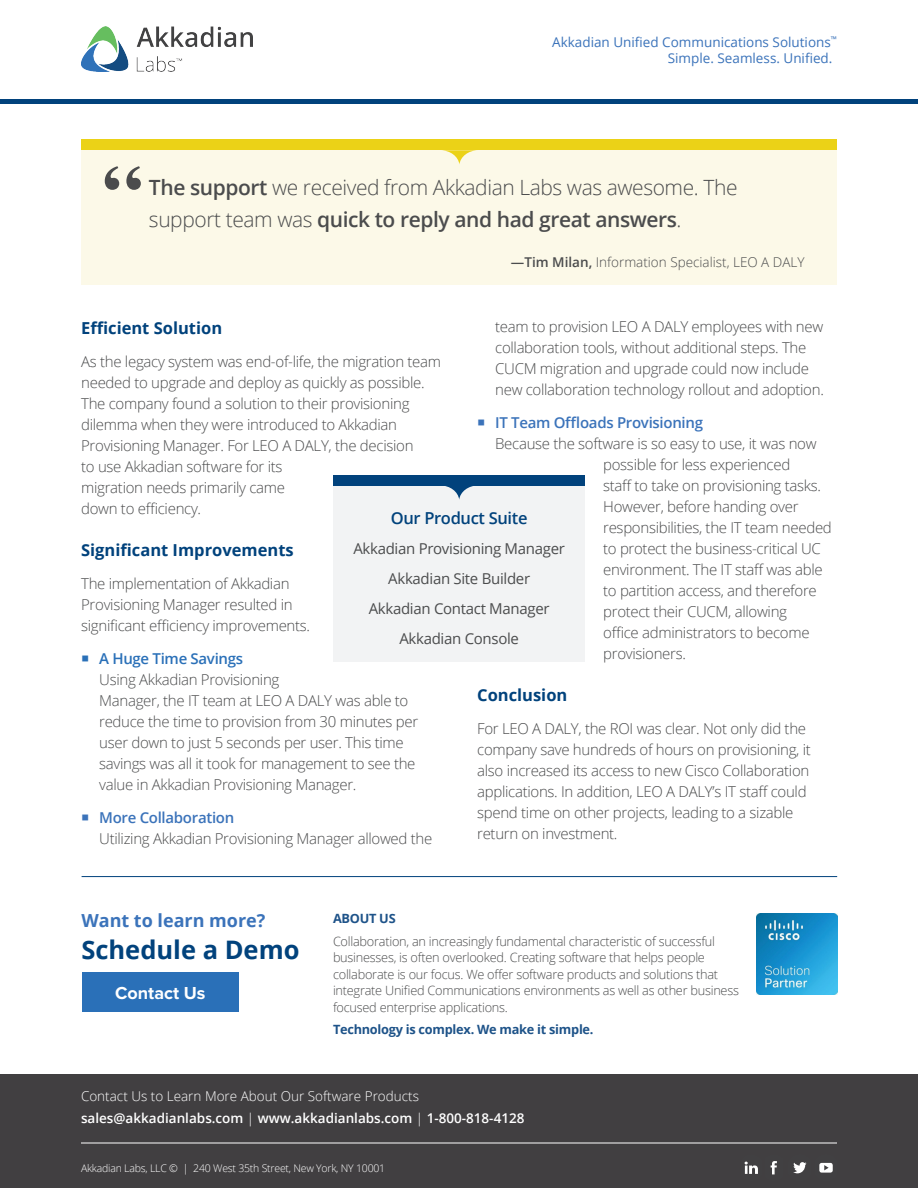
<style>
.page{position:relative;width:918px;height:1188px;background:#fff}
.page>*{position:absolute;margin:0;border:0;box-sizing:border-box;transform-origin:0 0}
.Body_Copy{font:600 94.5px "Bembo Std";color:#4b4c4d}
.t1{font:700 25.5px "Open Sans";color:#01427c}
.Body_Copy-2{font:300 21px/31.5px "Open Sans";letter-spacing:-.02em;color:#4b4c4d}
.t2{font:700 18px "Open Sans";color:#3b73ba}
.t3{font:700 18px "Proxima Nova";color:#fff}
.IM_CS_Trio_Sub_Head{font:700 16.5px "Open Sans";color:#01427c}
.t4{font:600 16.5px "Open Sans";letter-spacing:-.02em;color:#01427c}
.Body_Copy-3{font:300 15px/21px "Open Sans";letter-spacing:-.02em;color:#4b4c4d}
.Subtitles1{font:300 15px/21px "Open Sans";letter-spacing:-.02em;color:#4b4c4d}
.t5{font:15px "Open Sans";letter-spacing:-.02em;color:#4b4c4d}
.t6{font:600 15px "Open Sans";letter-spacing:-.02em;color:#3b73ba}
.t7{font:13.5px "Open Sans";color:#3b73ba}
.Contact_Footer{font:600 13.5px "Open Sans";color:#fff}
.Contact_Footer-2{font:300 13.5px "Open Sans";color:#fff}
.Body_Copy-4{font:300 13.5px "Open Sans";color:#4b4c4d}
.t8{font:300 12.75px/16.5px "Open Sans";letter-spacing:-.02em;color:#4b4c4d}
.t9{font:700 12.75px "Open Sans";letter-spacing:-.02em;color:#1e5389}
.t10{font:300 10.5px "Open Sans";letter-spacing:-.02em;color:#fff}
.s1{font-weight:600}
.s2{font-weight:600;color:#2a70b8}
.s3{font-weight:600;color:#3b73ba}
.s4{font-weight:300}
</style>
<div class="page">
<div style="left:0;top:1074px;width:918px;height:114px;background:#413f41"></div>
<hr style="left:81px;top:1143px;width:756px;height:1px;background:#fff">
<img style="left:81px;top:27px;width:172px;height:45px">
<div style="left:0;top:99px;width:918px;height:5px;background:#01427c"></div>
<svg style="left:744px;top:1161px;width:33px;height:14px"></svg>
<svg style="left:793px;top:1162px;width:14px;height:12px"></svg>
<svg style="left:819px;top:1162px;width:14px;height:11px"></svg>
<hr style="left:82px;top:876px;width:755px;height:1px;background:#01427c">
<div style="left:82px;top:973px;width:157px;height:39px;background:#2a70b8"></div>
<div style="left:81px;top:150px;width:756px;height:135px;background:#fcf9e8"></div>
<div style="left:81px;top:140px;width:756px;height:10px;background:#ebd217"></div>
<svg style="left:442px;top:150px;width:35px;height:14px"></svg>
<div style="left:333px;top:475px;width:252px;height:187px;background:#f2f3f4"></div>
<div style="left:333px;top:475px;width:252px;height:11px;background:#01427c"></div>
<svg style="left:445px;top:486px;width:28px;height:14px"></svg>
<img style="left:756px;top:914px;width:81px;height:80px">
<p class="t7" style="left:552px;top:32px;width:286px">Akkadian Unified Communications Solutions<sup>™</sup></p>
<p class="t7" style="left:668px;top:49px;width:166px">Simple. Seamless. Unified.</p>
<p class="Body_Copy" style="left:98px;top:148px;width:51px">“</p>
<p class="Body_Copy-2" style="left:149px;top:171px;width:590px"><span class="s1">The support</span> we received from Akkadian Labs was awesome. The support team was <span class="s1">quick to reply and had great answers</span>.</p>
<p class="Body_Copy-4" style="left:511px;top:253px;width:295px"><span class="s1">—Tim Milan,</span> Information Specialist, LEO A DALY</p>
<p class="IM_CS_Trio_Sub_Head" style="left:81px;top:316px;width:143px">Efficient Solution</p>
<p class="Body_Copy-3" style="left:81px;top:350px;width:361px">As the legacy system was end-of-life, the migration team needed to upgrade and deploy as quickly as possible.<br>The company found a solution to their provisioning dilemma when they were introduced to Akkadian Provisioning Manager. For LEO A DALY, the decision<br>to use Akkadian software for its<br>migration needs primarily came<br>down to efficiency.</p>
<p class="IM_CS_Trio_Sub_Head" style="left:81px;top:538px;width:214px">Significant Improvements</p>
<p class="Subtitles1" style="left:81px;top:572px;width:230px">The implementation of Akkadian<br>Provisioning Manager resulted in significant efficiency improvements.</p>
<p class="Body_Copy-3" style="left:99px;top:647px;width:321px"><span class="s2">A Huge Time Savings<br></span>Using Akkadian Provisioning<br>Manager, the IT team at LEO A DALY was able to reduce the time to provision from 30 minutes per user down to just 5 seconds per user. This time savings was all it took for management to see the value in Akkadian Provisioning Manager.</p>
<p class="Body_Copy-3" style="left:99px;top:806px;width:335px"><span class="s3">More Collaboration<br></span>Utilizing Akkadian Provisioning Manager allowed the</p>
<p class="Body_Copy-3" style="left:495px;top:316px;width:330px">team to provision LEO A DALY employees with new collaboration tools, without additional steps. The CUCM migration and upgrade could now include new collaboration technology rollout and adoption.</p>
<p class="t6" style="left:495px;top:413px;width:209px">IT Team Offloads Provisioning</p>
<p class="Body_Copy-3" style="left:495px;top:433px;width:323px">Because the software is so easy to use, it was now</p>
<p class="Body_Copy-3" style="left:603px;top:454px;width:189px">possible for less experienced</p>
<p class="Body_Copy-3" style="left:603px;top:475px;width:219px">staff to take on provisioning tasks.</p>
<p class="Body_Copy-3" style="left:603px;top:496px;width:197px">However, before handing over</p>
<p class="Body_Copy-3" style="left:603px;top:517px;width:230px">responsibilities, the IT team needed</p>
<p class="Body_Copy-3" style="left:603px;top:538px;width:219px">to protect the business-critical UC</p>
<p class="Body_Copy-3" style="left:603px;top:559px;width:221px">environment. The IT staff was able</p>
<p class="Body_Copy-3" style="left:603px;top:580px;width:215px">to partition access, and therefore</p>
<p class="Body_Copy-3" style="left:603px;top:601px;width:185px">protect their CUCM, allowing</p>
<p class="Body_Copy-3" style="left:603px;top:622px;width:208px">office administrators to become</p>
<p class="Body_Copy-3" style="left:603px;top:643px;width:84px">provisioners.</p>
<p class="IM_CS_Trio_Sub_Head" style="left:477px;top:684px;width:92px">Conclusion</p>
<p class="Body_Copy-3" style="left:477px;top:718px;width:335px">For LEO A DALY, the ROI was clear. Not only did the company save hundreds of hours on provisioning, it also increased its access to new Cisco Collaboration applications. In addition, LEO A DALY’s IT staff could spend time on other projects, leading to a sizable return on investment.</p>
<p class="t4" style="left:391px;top:506px;width:138px">Our Product Suite</p>
<p class="t5" style="left:353px;top:538px;width:213px">Akkadian Provisioning Manager</p>
<p class="t5" style="left:388px;top:568px;width:143px">Akkadian Site Builder</p>
<p class="t5" style="left:369px;top:598px;width:183px">Akkadian Contact Manager</p>
<p class="t5" style="left:399px;top:628px;width:121px">Akkadian Console</p>
<p class="t2" style="left:81px;top:908px;width:186px">Want to learn more?</p>
<p class="t1" style="left:81px;top:932px;width:220px">Schedule a Demo</p>
<p class="t3" style="left:115px;top:980px;width:92px">Contact Us</p>
<p class="t9" style="left:333px;top:910px;width:64px">ABOUT US</p>
<p class="t8" style="left:333px;top:933px;width:407px">Collaboration, an increasingly fundamental characteristic of successful businesses, is often overlooked. Creating software that helps people collaborate is our focus. We offer software products and solutions that integrate Unified Communications environments as well as other business focused enterprise applications.</p>
<p class="t9" style="left:333px;top:1021px;width:262px">Technology is complex. We make it simple.</p>
<p class="Contact_Footer-2" style="left:81px;top:1087px;width:340px">Contact Us to Learn More About Our Software Products</p>
<p class="Contact_Footer" style="left:81px;top:1109px;width:445px">sales@akkadianlabs.com <span class="s4">|</span> www.akkadianlabs.com <span class="s4">|</span> 1-800-818-4128</p>
<p class="t10" style="left:81px;top:1161px;width:306px">Akkadian Labs, LLC © | 240 West 35th Street, New York, NY 10001</p>
</div>
